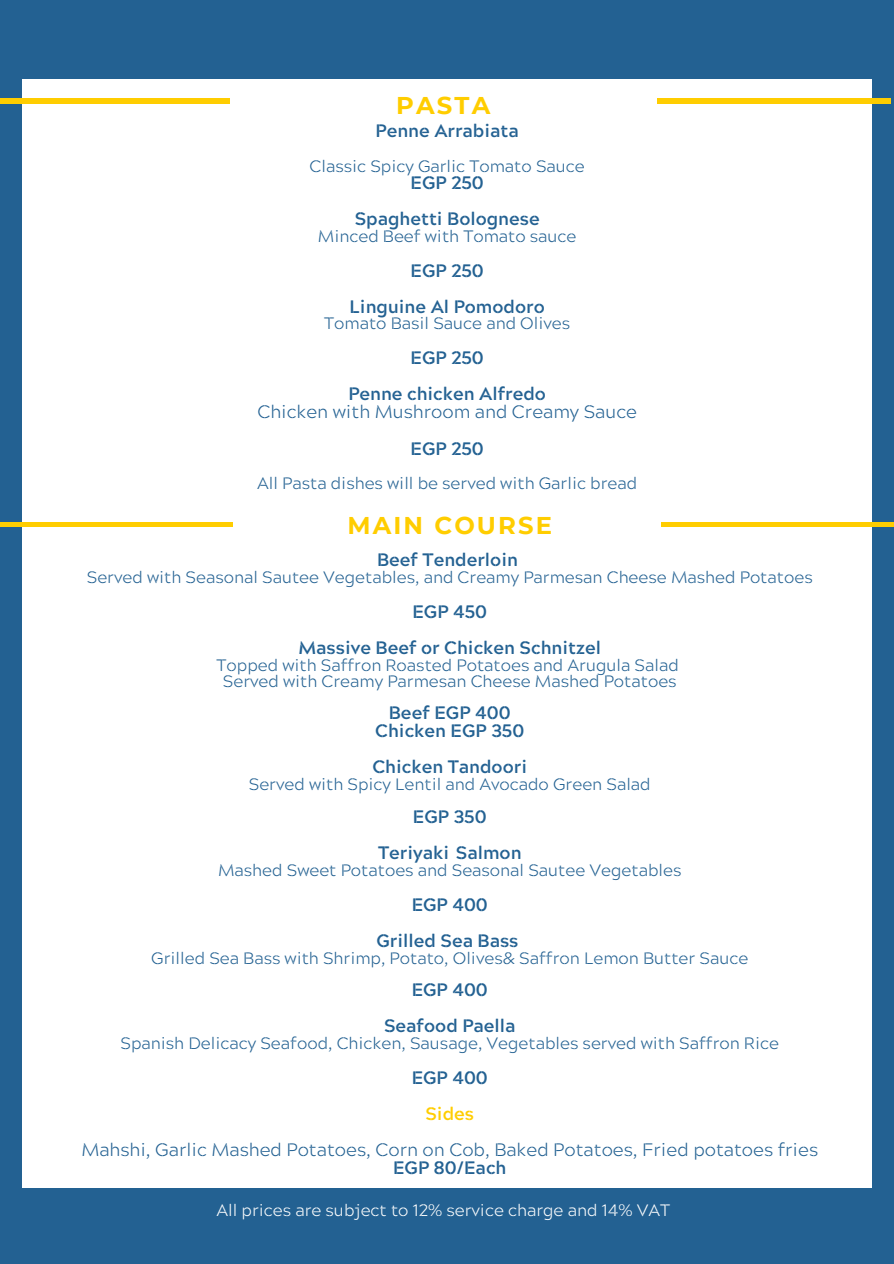
<style>
.page{position:relative;width:894px;height:1264px;background:#fff}
.page>*{position:absolute;margin:0;border:0;box-sizing:border-box;transform-origin:0 0}
.t1{font:700 24.3px "Montserrat";letter-spacing:.09em;color:#ffcd00}
.t2{font:700 18px "Acherus Militant 1";color:#236192}
.t3{font:300 18px "Acherus Militant 1";color:#236192}
.t4{font:700 18px "Acherus Militant 1";color:#ffcd00}
.t5{font:300 16.5px "Acherus Militant 1";color:#236192}
.t6{font:300 16.5px "Acherus Militant 1";color:#fff}
</style>
<div class="page">
<div style="left:0;top:0;width:893px;height:1263px;background:#236192"></div>
<div style="left:23px;top:79px;width:847px;height:1108px;background:#fff"></div>
<hr style="left:657px;top:99px;width:233px;height:4px;background:#ffcd00">
<hr style="left:0;top:99px;width:229px;height:4px;background:#ffcd00">
<hr style="left:661px;top:522px;width:232px;height:4px;background:#ffcd00">
<hr style="left:0;top:522px;width:233px;height:4px;background:#ffcd00">
<p class="t1" style="left:396px;top:90px;width:96px">PASTA</p>
<p class="t2" style="left:375px;top:124px;width:145px">Penne Arrabiata</p>
<p class="t5" style="left:309px;top:160px;width:277px">Classic Spicy Garlic Tomato Sauce</p>
<p class="t2" style="left:410px;top:176px;width:75px">EGP 250</p>
<p class="t2" style="left:354px;top:212px;width:186px">Spaghetti Bolognese</p>
<p class="t5" style="left:318px;top:230px;width:260px">Minced Beef with Tomato sauce</p>
<p class="t2" style="left:410px;top:263px;width:75px">EGP 250</p>
<p class="t2" style="left:349px;top:299px;width:196px">Linguine Al Pomodoro</p>
<p class="t5" style="left:324px;top:317px;width:247px">Tomato Basil Sauce and Olives</p>
<p class="t2" style="left:410px;top:351px;width:75px">EGP 250</p>
<p class="t2" style="left:348px;top:387px;width:199px">Penne chicken Alfredo</p>
<p class="t3" style="left:257px;top:405px;width:381px">Chicken with Mushroom and Creamy Sauce</p>
<p class="t2" style="left:410px;top:441px;width:75px">EGP 250</p>
<p class="t5" style="left:257px;top:477px;width:381px">All Pasta dishes will be served with Garlic bread</p>
<p class="t1" style="left:347px;top:510px;width:206px">MAIN COURSE</p>
<p class="t2" style="left:377px;top:553px;width:142px">Beef Tenderloin</p>
<p class="t5" style="left:87px;top:571px;width:727px">Served with Seasonal Sautee Vegetables, and Creamy Parmesan Cheese Mashed Potatoes</p>
<p class="t2" style="left:412px;top:605px;width:76px">EGP 450</p>
<p class="t2" style="left:298px;top:641px;width:304px">Massive Beef or Chicken Schnitzel</p>
<p class="t5" style="left:216px;top:659px;width:463px">Topped with Saffron Roasted Potatoes and Arugula Salad</p>
<p class="t5" style="left:223px;top:674px;width:455px">Served with Creamy Parmesan Cheese Mashed Potatoes</p>
<p class="t2" style="left:389px;top:706px;width:123px">Beef EGP 400</p>
<p class="t2" style="left:375px;top:724px;width:150px">Chicken EGP 350</p>
<p class="t2" style="left:372px;top:760px;width:156px">Chicken Tandoori</p>
<p class="t5" style="left:249px;top:778px;width:403px">Served with Spicy Lentil and Avocado Green Salad</p>
<p class="t2" style="left:413px;top:809px;width:75px">EGP 350</p>
<p class="t2" style="left:378px;top:845px;width:145px">Teriyaki Salmon</p>
<p class="t5" style="left:218px;top:863px;width:464px">Mashed Sweet Potatoes and Seasonal Sautee Vegetables</p>
<p class="t2" style="left:411px;top:897px;width:78px">EGP 400</p>
<p class="t2" style="left:376px;top:933px;width:143px">Grilled Sea Bass</p>
<p class="t5" style="left:151px;top:951px;width:598px">Grilled Sea Bass with Shrimp, Potato, Olives&amp; Saffron Lemon Butter Sauce</p>
<p class="t2" style="left:411px;top:983px;width:78px">EGP 400</p>
<p class="t2" style="left:384px;top:1019px;width:133px">Seafood Paella</p>
<p class="t5" style="left:120px;top:1037px;width:659px">Spanish Delicacy Seafood, Chicken, Sausage, Vegetables served with Saffron Rice</p>
<p class="t2" style="left:411px;top:1071px;width:78px">EGP 400</p>
<p class="t4" style="left:425px;top:1107px;width:50px">Sides</p>
<p class="t3" style="left:81px;top:1143px;width:738px">Mahshi, Garlic Mashed Potatoes, Corn on Cob, Baked Potatoes, Fried potatoes fries</p>
<p class="t2" style="left:393px;top:1161px;width:115px">EGP 80/Each</p>
<p class="t6" style="left:216px;top:1204px;width:455px">All prices are subject to 12% service charge and 14% VAT</p>
</div>
